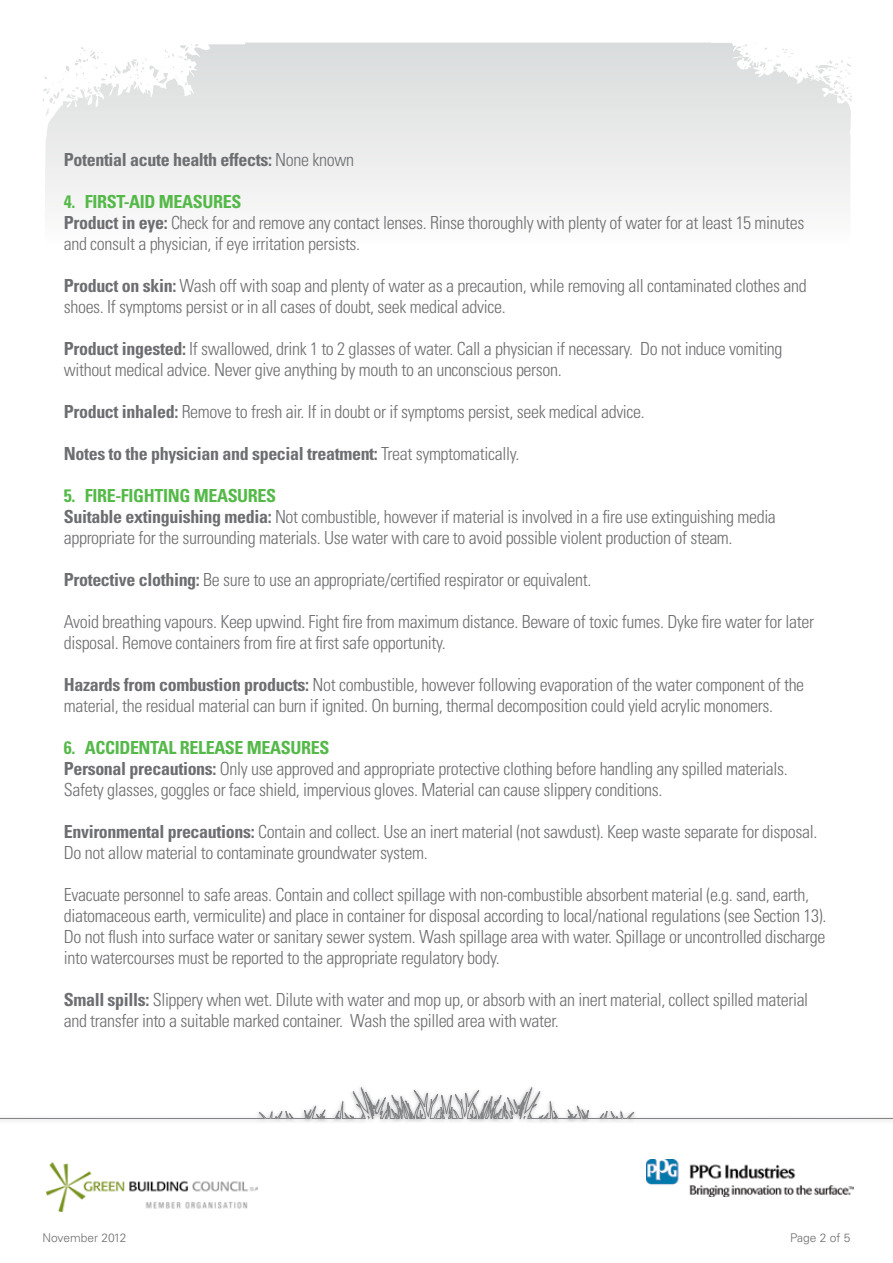
<style>
.page{position:relative;width:893px;height:1263px;background:#fff}
.page>*{position:absolute;margin:0;border:0;box-sizing:border-box;transform-origin:0 0}
.t1{font:300 condensed 18px/21px "Univers LT Std";letter-spacing:-.02em;color:#6d6e71}
.t2{font:700 condensed 18px "Univers LT Std";letter-spacing:-.02em;color:#6d6e71}
.t3{font:300 12px "Univers LT Std";color:#6d6e71}
.s1{font-weight:300}
.s2{font-weight:700;color:#54b948}
.s3{font-weight:700}
</style>
<div class="page">
<svg style="left:45px;top:43px;width:805px;height:163px"></svg>
<svg style="left:0;top:1087px;width:893px;height:36px"></svg>
<img style="left:646px;top:1159px;width:207px;height:38px">
<img style="left:46px;top:1162px;width:212px;height:49px">
<p class="t2" style="left:64px;top:148px;width:292px">Potential acute health effects: <span class="s1">None known</span></p>
<p class="t1" style="left:64px;top:191px;width:742px"><span class="s2">4. FIRST-AID MEASURES<br></span><span class="s3">Product in eye:</span> Check for and remove any contact lenses. Rinse thoroughly with plenty of water for at least 15 minutes and consult a physician, if eye irritation persists.</p>
<p class="t1" style="left:64px;top:275px;width:744px"><span class="s3">Product on skin:</span> Wash off with soap and plenty of water as a precaution, while removing all contaminated clothes and shoes. If symptoms persist or in all cases of doubt, seek medical advice.</p>
<p class="t1" style="left:64px;top:338px;width:720px"><span class="s3">Product ingested:</span> If swallowed, drink 1 to 2 glasses of water. Call a physician if necessary. Do not induce vomiting without medical advice. Never give anything by mouth to an unconscious person.</p>
<p class="t1" style="left:64px;top:401px;width:583px"><span class="s3">Product inhaled:</span> Remove to fresh air. If in doubt or if symptoms persist, seek medical advice.</p>
<p class="t2" style="left:64px;top:442px;width:457px">Notes to the physician and special treatment: <span class="s1">Treat symptomatically.</span></p>
<p class="t1" style="left:64px;top:485px;width:714px"><span class="s2">5. FIRE-FIGHTING MEASURES<br></span><span class="s3">Suitable extinguishing media:</span> Not combustible, however if material is involved in a fire use extinguishing media appropriate for the surrounding materials. Use water with care to avoid possible violent production of steam.</p>
<p class="t1" style="left:64px;top:569px;width:529px"><span class="s3">Protective clothing:</span> Be sure to use an appropriate/certified respirator or equivalent.</p>
<p class="t1" style="left:64px;top:611px;width:752px">Avoid breathing vapours. Keep upwind. Fight fire from maximum distance. Beware of toxic fumes. Dyke fire water for later disposal. Remove containers from fire at first safe opportunity.</p>
<p class="t1" style="left:64px;top:674px;width:742px"><span class="s3">Hazards from combustion products:</span> Not combustible, however following evaporation of the water component of the material, the residual material can burn if ignited. On burning, thermal decomposition could yield acrylic monomers.</p>
<p class="t1" style="left:64px;top:737px;width:725px"><span class="s2">6. ACCIDENTAL RELEASE MEASURES<br></span><span class="s3">Personal precautions:</span> Only use approved and appropriate protective clothing before handling any spilled materials.<br>Safety glasses, goggles or face shield, impervious gloves. Material can cause slippery conditions.</p>
<p class="t1" style="left:64px;top:821px;width:755px"><span class="s3">Environmental precautions:</span> Contain and collect. Use an inert material (not sawdust). Keep waste separate for disposal.<br>Do not allow material to contaminate groundwater system.</p>
<p class="t1" style="left:64px;top:884px;width:764px">Evacuate personnel to safe areas. Contain and collect spillage with non-combustible absorbent material (e.g. sand, earth, diatomaceous earth, vermiculite) and place in container for disposal according to local/national regulations (see Section 13).<br>Do not flush into surface water or sanitary sewer system. Wash spillage area with water. Spillage or uncontrolled discharge into watercourses must be reported to the appropriate regulatory body.</p>
<p class="t1" style="left:64px;top:989px;width:746px"><span class="s3">Small spills:</span> Slippery when wet. Dilute with water and mop up, or absorb with an inert material, collect spilled material and transfer into a suitable marked container. Wash the spilled area with water.</p>
<p class="t3" style="left:43px;top:1230px;width:86px">November 2012</p>
<p class="t3" style="left:790px;top:1230px;width:62px">Page 2 of 5</p>
</div>
